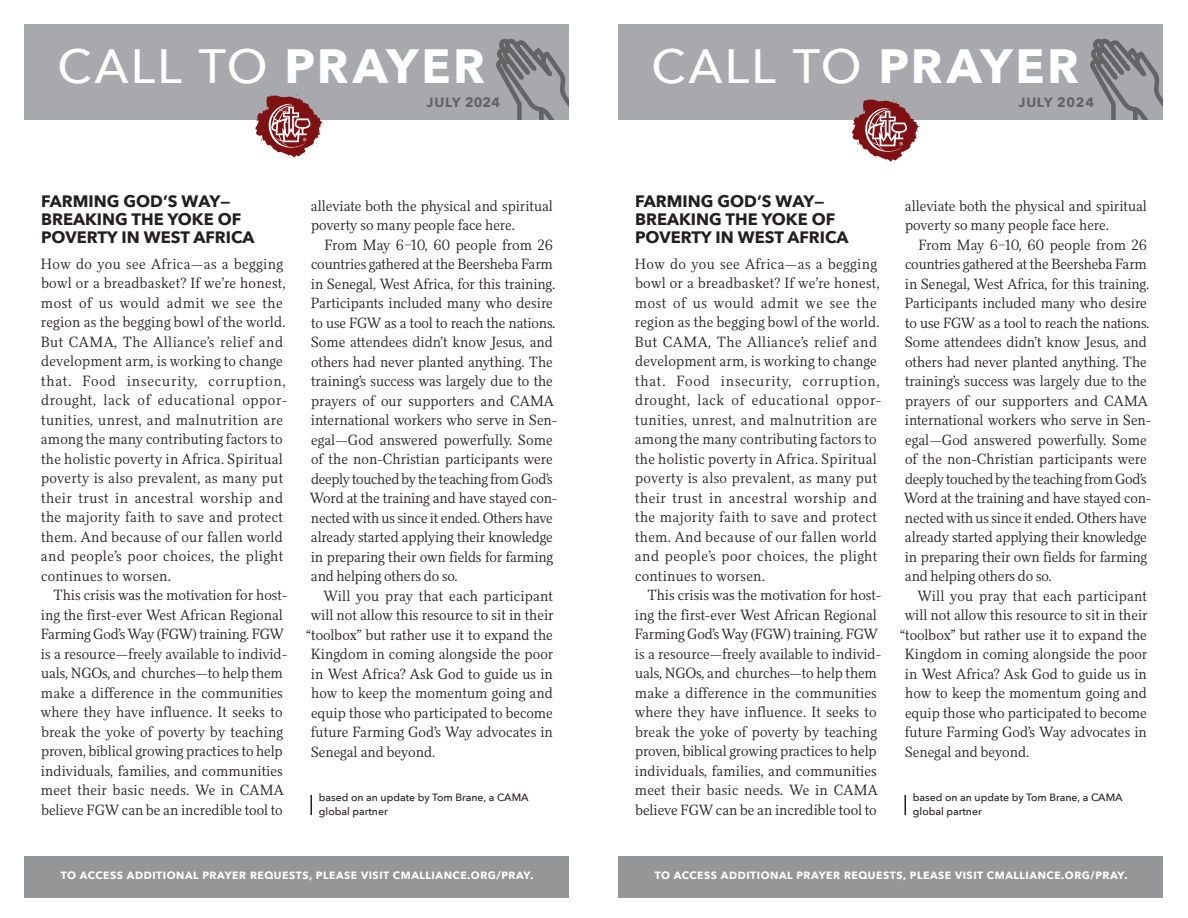
<style>
.page{position:relative;width:1188px;height:918px;background:#fff}
.page>*{position:absolute;margin:0;border:0;box-sizing:border-box;transform-origin:0 0}
.Body_Copy{font:500 48px "Avenir Next";letter-spacing:.045em;color:#fff}
.t1{font:700 16.5px/18px "Avenir Next";color:#231f20}
.Body_Copy-2{font:300 15px/19.5px "Felice";letter-spacing:.005em;color:#231f20}
.Body_Copy-3{font:300 15px/19.5px "Felice";letter-spacing:.025em;color:#231f20}
.Date{font:700 13.5px "Avenir Next";color:#636466}
.Date-2{font:700 13.5px "Avenir Next";letter-spacing:.05em;color:#636466}
.Byline{font:700 10.5px "Avenir Next";letter-spacing:.05em;color:#fff}
.Names_Changed{font:500 10.5px/13.5px "Avenir Next";color:#231f20}
.s1{font-weight:700}
</style>
<div class="page">
<div style="left:25px;top:25px;width:544px;height:95px;background:#a7a9ac"></div>
<svg style="left:496px;top:34px;width:123px;height:86px"></svg>
<div style="left:569px;top:25px;width:25px;height:114px;background:#fff"></div>
<div style="left:25px;top:856px;width:544px;height:42px;background:#949698"></div>
<div style="left:619px;top:25px;width:544px;height:95px;background:#a7a9ac"></div>
<svg style="left:1090px;top:39px;width:73px;height:81px"></svg>
<div style="left:619px;top:856px;width:544px;height:42px;background:#949698"></div>
<svg style="left:255px;top:94px;width:69px;height:64px"></svg>
<svg style="left:852px;top:98px;width:69px;height:64px"></svg>
<hr style="left:310px;top:795px;width:2px;height:20px;background:#231f20">
<hr style="left:904px;top:795px;width:2px;height:20px;background:#231f20">
<p class="Body_Copy" style="left:57px;top:25px;width:429px">CALL TO <span class="s1">PRAYER</span></p>
<p class="Date" style="left:427px;top:94px;width:75px">JULY 2024</p>
<p class="t1" style="left:41px;top:192px;width:215px">FARMING GOD’S WAY—<br>BREAKING THE YOKE OF<br>POVERTY IN WEST AFRICA</p>
<p class="Body_Copy-3" style="left:41px;top:254px;width:248px">How do you see Africa—as a begging bowl or a breadbasket? If we’re honest, most of us would admit we see the region as the begging bowl of the world.<br>But CAMA, The Alliance’s relief and development arm, is working to change that. Food insecurity, corruption, drought, lack of educational oppor&shy;tunities, unrest, and malnutrition are among the many contributing factors to the holistic poverty in Africa. Spiritual poverty is also prevalent, as many put their trust in ancestral worship and the majority faith to save and protect them. And because of our fallen world and people’s poor choices, the plight continues to worsen.</p>
<p class="Body_Copy-2" style="left:41px;top:585px;width:248px;text-indent:13px">This crisis was the motivation for host&shy;ing the first-ever West African Regional Farming God’s Way (FGW) training. FGW is a resource—freely available to individ&shy;uals, NGOs, and churches—to help them make a difference in the communities where they have influence. It seeks to break the yoke of poverty by teaching proven, biblical growing practices to help individuals, families, and communities meet their basic needs. We in CAMA believe FGW can be an incredible tool to</p>
<p class="Body_Copy-2" style="left:311px;top:196px;width:243px">alleviate both the physical and spiritual poverty so many people face here.</p>
<p class="Body_Copy-2" style="left:310px;top:235px;width:249px;text-indent:14px">From May 6−10, 60 people from 26 countries gathered at the Beersheba Farm in Senegal, West Africa, for this training.<br>Participants included many who desire to use FGW as a tool to reach the nations.<br>Some attendees didn’t know Jesus, and others had never planted anything. The training’s success was largely due to the prayers of our supporters and CAMA international workers who serve in Sen&shy;egal—God answered powerfully. Some of the non-Christian participants were deeply touched by the teaching from God’s Word at the training and have stayed con&shy;nected with us since it ended. Others have already started applying their knowledge in preparing their own fields for farming and helping others do so.</p>
<p class="Body_Copy-2" style="left:323px;top:586px;width:231px">Will you pray that each participant</p>
<p class="Body_Copy-2" style="left:311px;top:605px;width:244px">will not allow this resource to sit in their</p>
<p class="Body_Copy-2" style="left:306px;top:625px;width:248px">“toolbox” but rather use it to expand the</p>
<p class="Body_Copy-2" style="left:311px;top:644px;width:244px">Kingdom in coming alongside the poor</p>
<p class="Body_Copy-2" style="left:311px;top:664px;width:243px">in West Africa? Ask God to guide us in</p>
<p class="Body_Copy-2" style="left:311px;top:683px;width:243px">how to keep the momentum going and</p>
<p class="Body_Copy-2" style="left:311px;top:703px;width:243px">equip those who participated to become</p>
<p class="Body_Copy-2" style="left:311px;top:722px;width:243px">future Farming God’s Way advocates in</p>
<p class="Body_Copy-2" style="left:311px;top:742px;width:126px">Senegal and beyond.</p>
<p class="Names_Changed" style="left:319px;top:791px;width:211px">based on an update by Tom Brane, a CAMA global partner</p>
<p class="Byline" style="left:61px;top:869px;width:474px">TO ACCESS ADDITIONAL PRAYER REQUESTS, PLEASE VISIT CMALLIANCE.ORG/PRAY.</p>
<p class="Body_Copy" style="left:651px;top:25px;width:429px">CALL TO <span class="s1">PRAYER</span></p>
<p class="Date-2" style="left:1019px;top:94px;width:77px">JULY 2024</p>
<p class="t1" style="left:635px;top:192px;width:215px">FARMING GOD’S WAY—<br>BREAKING THE YOKE OF<br>POVERTY IN WEST AFRICA</p>
<p class="Body_Copy-3" style="left:635px;top:254px;width:248px">How do you see Africa—as a begging bowl or a breadbasket? If we’re honest, most of us would admit we see the region as the begging bowl of the world.<br>But CAMA, The Alliance’s relief and development arm, is working to change that. Food insecurity, corruption, drought, lack of educational oppor&shy;tunities, unrest, and malnutrition are among the many contributing factors to the holistic poverty in Africa. Spiritual poverty is also prevalent, as many put their trust in ancestral worship and the majority faith to save and protect them. And because of our fallen world and people’s poor choices, the plight continues to worsen.</p>
<p class="Body_Copy-2" style="left:635px;top:585px;width:248px;text-indent:13px">This crisis was the motivation for host&shy;ing the first-ever West African Regional Farming God’s Way (FGW) training. FGW is a resource—freely available to individ&shy;uals, NGOs, and churches—to help them make a difference in the communities where they have influence. It seeks to break the yoke of poverty by teaching proven, biblical growing practices to help individuals, families, and communities meet their basic needs. We in CAMA believe FGW can be an incredible tool to</p>
<p class="Body_Copy-2" style="left:905px;top:196px;width:243px">alleviate both the physical and spiritual poverty so many people face here.</p>
<p class="Body_Copy-2" style="left:904px;top:235px;width:249px;text-indent:14px">From May 6−10, 60 people from 26 countries gathered at the Beersheba Farm in Senegal, West Africa, for this training.<br>Participants included many who desire to use FGW as a tool to reach the nations.<br>Some attendees didn’t know Jesus, and others had never planted anything. The training’s success was largely due to the prayers of our supporters and CAMA international workers who serve in Sen&shy;egal—God answered powerfully. Some of the non-Christian participants were deeply touched by the teaching from God’s Word at the training and have stayed con&shy;nected with us since it ended. Others have already started applying their knowledge in preparing their own fields for farming and helping others do so.</p>
<p class="Body_Copy-2" style="left:917px;top:586px;width:231px">Will you pray that each participant</p>
<p class="Body_Copy-2" style="left:905px;top:605px;width:244px">will not allow this resource to sit in their</p>
<p class="Body_Copy-2" style="left:900px;top:625px;width:248px">“toolbox” but rather use it to expand the</p>
<p class="Body_Copy-2" style="left:905px;top:644px;width:244px">Kingdom in coming alongside the poor</p>
<p class="Body_Copy-2" style="left:905px;top:664px;width:243px">in West Africa? Ask God to guide us in</p>
<p class="Body_Copy-2" style="left:905px;top:683px;width:243px">how to keep the momentum going and</p>
<p class="Body_Copy-2" style="left:905px;top:703px;width:243px">equip those who participated to become</p>
<p class="Body_Copy-2" style="left:905px;top:722px;width:243px">future Farming God’s Way advocates in</p>
<p class="Body_Copy-2" style="left:905px;top:742px;width:126px">Senegal and beyond.</p>
<p class="Names_Changed" style="left:913px;top:791px;width:211px">based on an update by Tom Brane, a CAMA global partner</p>
<p class="Byline" style="left:655px;top:869px;width:474px">TO ACCESS ADDITIONAL PRAYER REQUESTS, PLEASE VISIT CMALLIANCE.ORG/PRAY.</p>
</div>
